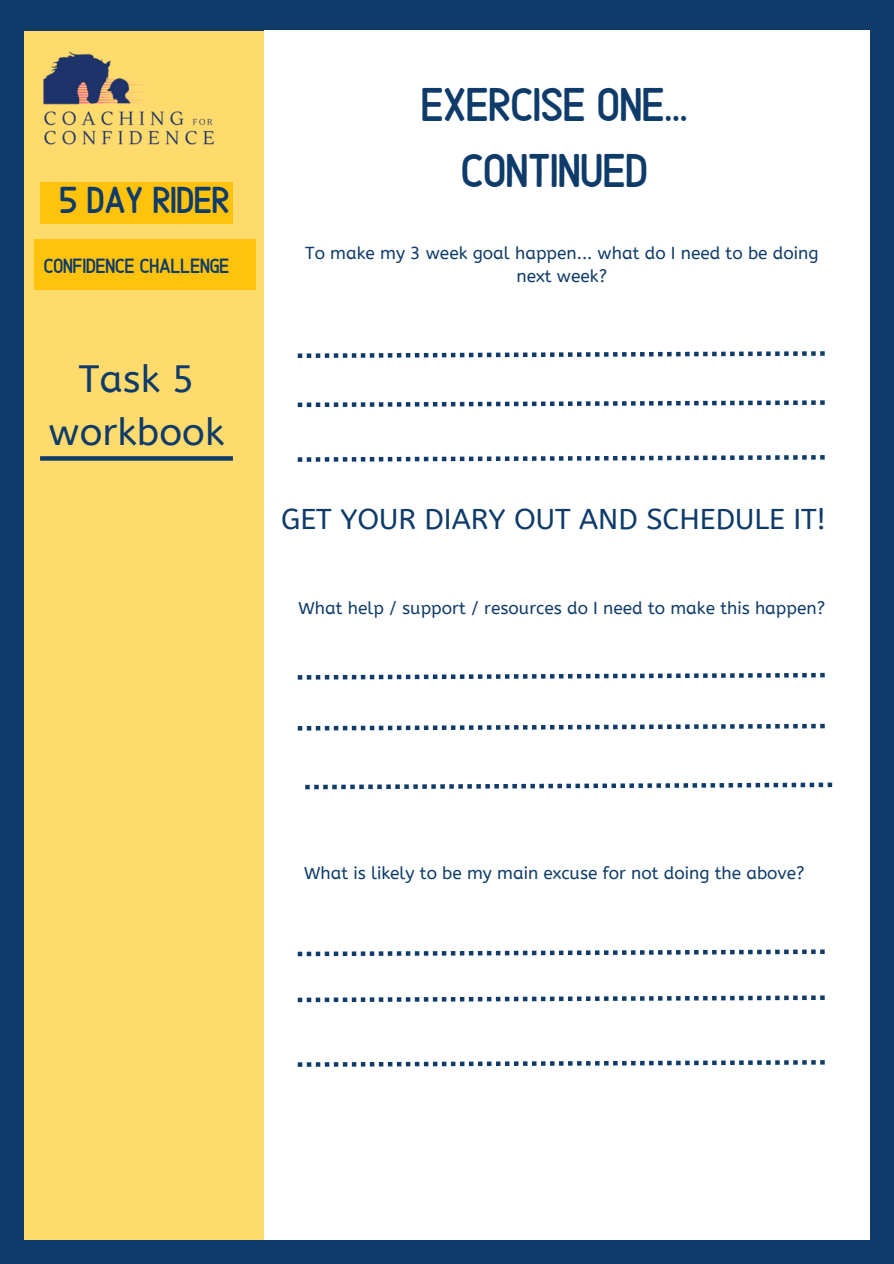
<style>
.page{position:relative;width:894px;height:1264px;background:#fff}
.page>*{position:absolute;margin:0;border:0;box-sizing:border-box;transform-origin:0 0}
.t1{font:47.25px/65.2px "Alaska";color:#0e3b69;text-align:center}
.t2{font:37.95px/52.8px "A Bee Zee";color:#0e3b69;text-align:center}
.t3{font:37.5px "Alaska";color:#0e3b69}
.t4{font:28.5px "A Bee Zee";color:#0e3b69}
.t5{font:20.55px "Alaska";color:#0e3b69}
.t6{font:17.25px/23.5px "A Bee Zee";color:#0e3b69;text-align:center}
</style>
<div class="page">
<div style="left:0;top:0;width:893px;height:1263px;background:#0e3b69"></div>
<div style="left:24px;top:30px;width:845px;height:1209px;background:#fff"></div>
<div style="left:0;top:0;width:263px;height:1263px;background:#ffdb6e"></div>
<img style="left:34px;top:30px;width:205px;height:115px">
<div style="left:0;top:995px;width:24px;height:268px;background:#0e3b69"></div>
<div style="left:0;top:0;width:24px;height:995px;background:#0e3b69"></div>
<div style="left:0;top:1239px;width:893px;height:24px;background:#0e3b69"></div>
<div style="left:0;top:0;width:263px;height:30px;background:#0e3b69"></div>
<svg style="left:40px;top:456px;width:193px;height:4px"></svg>
<div style="left:40px;top:182px;width:193px;height:42px;background:#ffc30e"></div>
<div style="left:34px;top:240px;width:221px;height:50px;background:#ffc30e"></div>
<svg style="left:298px;top:351px;width:526px;height:7px"></svg>
<svg style="left:298px;top:400px;width:526px;height:7px"></svg>
<svg style="left:298px;top:455px;width:526px;height:7px"></svg>
<svg style="left:298px;top:673px;width:526px;height:6px"></svg>
<svg style="left:298px;top:723px;width:526px;height:7px"></svg>
<svg style="left:305px;top:782px;width:526px;height:7px"></svg>
<svg style="left:297px;top:949px;width:527px;height:7px"></svg>
<svg style="left:297px;top:995px;width:527px;height:7px"></svg>
<svg style="left:298px;top:1060px;width:526px;height:6px"></svg>
<h1 class="t3" style="left:60px;top:171px;width:171px">5 DAY RIDER</h1>
<p class="t5" style="left:44px;top:250px;width:187px">CONFIDENCE CHALLENGE</p>
<h2 class="t2" style="left:49px;top:353px;width:177px">Task 5 workbook</h2>
<h3 class="t1" style="left:421px;top:69px;width:268px">EXERCISE ONE...<br>CONTINUED</h3>
<p class="t6" style="left:305px;top:241px;width:514px">To make my 3 week goal happen... what do I need to be doing next week?</p>
<p class="t4" style="left:281px;top:502px;width:546px">GET YOUR DIARY OUT AND SCHEDULE IT!</p>
<h2 class="t6" style="left:298px;top:596px;width:528px">What help / support / resources do I need to make this happen?</h2>
<h4 class="t6" style="left:304px;top:861px;width:502px">What is likely to be my main excuse for not doing the above?</h4>
</div>
